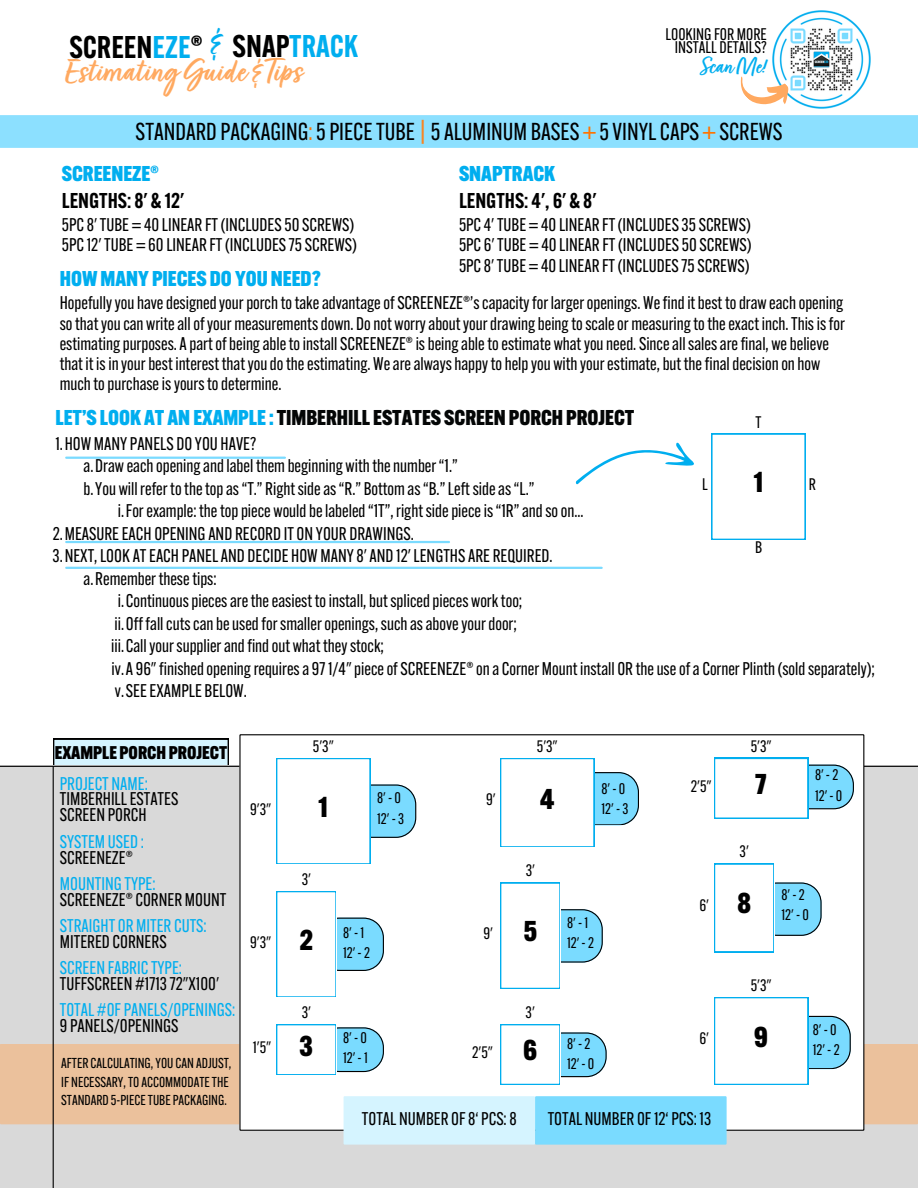
<style>
.page{position:relative;width:918px;height:1188px;background:#fff}
.page>*{position:absolute;margin:0;border:0;box-sizing:border-box;transform-origin:0 0}
.t1{font:700 39.75px "Turbinado";color:#00aeef}
.t2{font:700 36.15px "Turbinado";color:#ffa960}
.t3{font:600 30.75px "Alternate Gothic ATF";color:#000}
.t4{font:600 30.75px "Alternate Gothic ATF";color:#00aeef}
.t5{font:800 28.05px "Alternate Gothic ATF";color:#000}
.t6{font:700 24.75px "Turbinado";color:#00aeef}
.t7{font:24px "Alternate Gothic ATF";color:#000}
.t8{font:800 21px "Alternate Gothic ATF";color:#040606}
.t9{font:800 21px "Alternate Gothic ATF";color:#00aeef}
.t10{font:600 21px "Alternate Gothic ATF";color:#000}
.t11{font:18px/20.2px "Alternate Gothic ATF";color:#000}
.t12{font:18px "Alternate Gothic ATF";color:#00aeef}
.t13{font:800 18px "Alternate Gothic ATF";color:#000}
.t14{font:16.5px/13.5px "Alternate Gothic ATF";color:#000;text-align:center}
.t15{font:16.35px "Alternate Gothic ATF";color:#000}
.t16{font:16.2px "Alternate Gothic ATF";color:#000}
.t17{font:15px "Alternate Gothic ATF";color:#000}
.t18{font:14.1px/18.6px "Alternate Gothic ATF";color:#000}
.s1{color:#000}
.s2{color:#00aeef}
.s3{color:#ff7400}
.s4{color:#f88523}
</style>
<div class="page">
<div style="left:53px;top:739px;width:176px;height:26px;background:#d5f4ff"></div>
<div style="left:0;top:765px;width:918px;height:423px;background:#d9d9d9"></div>
<svg style="left:575px;top:442px;width:119px;height:43px"></svg>
<svg style="left:711px;top:434px;width:95px;height:105px"></svg>
<hr style="left:0;top:766px;width:918px;height:1px;background:#000">
<div style="left:0;top:1044px;width:918px;height:80px;background:#ebc19c"></div>
<hr style="left:53px;top:766px;width:1px;height:422px;background:#000">
<div style="left:239px;top:734px;width:625px;height:397px;background:#fff"></div>
<svg style="left:276px;top:758px;width:140px;height:106px;background:#e0f4fc"></svg>
<svg style="left:276px;top:891px;width:108px;height:106px;background:#dbf2fb"></svg>
<svg style="left:276px;top:1024px;width:108px;height:51px;background:#c1e9f8"></svg>
<svg style="left:500px;top:883px;width:103px;height:105px;background:#ddf3fb"></svg>
<svg style="left:500px;top:1024px;width:107px;height:61px;background:#cbecf9"></svg>
<svg style="left:714px;top:758px;width:140px;height:61px;background:#d2effa"></svg>
<svg style="left:714px;top:864px;width:108px;height:88px;background:#d5f0fa"></svg>
<svg style="left:714px;top:997px;width:137px;height:88px;background:#dcf2fb"></svg>
<svg style="left:500px;top:758px;width:139px;height:89px;background:#dcf3fb"></svg>
<div style="left:344px;top:1096px;width:191px;height:49px;background:#d5f4ff"></div>
<div style="left:535px;top:1096px;width:192px;height:49px;background:#7adbff"></div>
<hr style="left:66px;top:457px;width:219px;height:2px;background:#7adbff">
<hr style="left:66px;top:541px;width:383px;height:2px;background:#7adbff">
<hr style="left:66px;top:567px;width:536px;height:2px;background:#7adbff">
<img style="left:773px;top:10px;width:97px;height:48px">
<svg style="left:0;top:58px;width:918px;height:90px"></svg>
<p class="t1" style="left:210px;top:29px;width:12px">&amp;</p>
<p class="t4" style="left:233px;top:34px;width:127px"><span class="s1">SNAP</span>TRACK</p>
<p class="t3" style="left:69px;top:35px;width:135px">SCREEN<span class="s2">EZE</span>®</p>
<p class="t2" style="left:65px;top:60px;width:239px">EstimatingGuide&amp;Tips</p>
<p class="t14" style="left:665px;top:29px;width:103px">LOOKING FOR MORE<br>INSTALL DETAILS?</p>
<p class="t6" style="left:700px;top:58px;width:68px">ScanMe!</p>
<p class="t7" style="left:136px;top:122px;width:648px">STANDARD PACKAGING<span class="s3">:</span> 5 PIECETUBE<span class="s4">|</span> 5 ALUMINUM BASES <span class="s3">+</span> 5 VINYL CAPS <span class="s3">+</span> SCREWS</p>
<p class="t9" style="left:62px;top:165px;width:98px">SCREENEZE®</p>
<p class="t10" style="left:62px;top:192px;width:124px">LENGTHS: 8' &amp; 12'</p>
<p class="t11" style="left:62px;top:217px;width:294px">5PC 8'TUBE = 40 LINEAR FT(INCLUDES 50 SCREWS)</p>
<p class="t11" style="left:62px;top:237px;width:297px">5PC 12'TUBE = 60 LINEAR FT(INCLUDES 75 SCREWS)</p>
<p class="t9" style="left:459px;top:165px;width:98px">SNAPTRACK</p>
<p class="t10" style="left:459px;top:192px;width:139px">LENGTHS: 4', 6' &amp; 8'</p>
<p class="t11" style="left:459px;top:217px;width:293px">5PC 4'TUBE = 40 LINEAR FT(INCLUDES 35 SCREWS)</p>
<p class="t11" style="left:459px;top:237px;width:294px">5PC 6'TUBE = 40 LINEAR FT(INCLUDES 50 SCREWS)</p>
<p class="t11" style="left:459px;top:257px;width:292px">5PC 8'TUBE = 40 LINEAR FT(INCLUDES 75 SCREWS)</p>
<p class="t9" style="left:60px;top:271px;width:262px">HOW MANY PIECES DO YOU NEED?</p>
<p class="t11" style="left:60px;top:295px;width:787px">Hopefullyyouhavedesignedyourporchtotakeadvantageof SCREENEZE®’scapacityfor largeropenings. Wefinditbest to draw eachopening sothatyoucan writeallofyourmeasurementsdown. Do not worryaboutyourdrawingbeingto scaleormeasuringto theexact inch.Thisisfor estimatingpurposes. A partofbeingabletoinstall SCREENEZE®isbeingableto estimate whatyouneed. Sinceallsalesarefinal, webelieve that it isinyourbest interest thatyoudotheestimating. Wearealwayshappyto helpyou withyourestimate,but thefinaldecisiononhow muchtopurchaseisyourstodetermine.</p>
<p class="t8" style="left:55px;top:409px;width:580px"><span class="s2">LET’S LOOK AT AN EXAMPLE :</span> TIMBERHILL ESTATES SCREEN PORCH PROJECT</p>
<p class="t11" style="left:55px;top:435px;width:202px">1.HOW MANY PANELS DO YOU HAVE?</p>
<h2 class="t11" style="left:84px;top:458px;width:376px">a.Draw eachopeningandlabel thembeginning withthenumber“1.”</h2>
<h2 class="t11" style="left:84px;top:480px;width:452px">b.You will refer tothetopas“T.” Rightsideas“R.” Bottomas“B.”Leftsideas“L.”</h2>
<h1 class="t11" style="left:118px;top:503px;width:467px">i.Forexample: thetoppiece wouldbelabeled“1T”, rightsidepieceis“1R”andso on...</h1>
<p class="t11" style="left:53px;top:525px;width:363px">2.MEASUREEACH OPENING AND RECORD IT ON YOUR DRAWINGS.</p>
<h3 class="t11" style="left:53px;top:548px;width:502px">3.NEXT,LOOK ATEACH PANEL AND DECIDE HOW MANY 8' AND 12'LENGTHS ARE REQUIRED.</h3>
<p class="t11" style="left:84px;top:570px;width:134px">a.Remember thesetips:</p>
<h4 class="t11" style="left:118px;top:593px;width:406px">i.Continuouspiecesaretheeasiest toinstall,butsplicedpieces worktoo;</h4>
<h5 class="t11" style="left:114px;top:615px;width:404px">ii.Off fallcutscanbeusedforsmalleropenings,suchasaboveyourdoor;</h5>
<h5 class="t11" style="left:111px;top:638px;width:274px">iii.Callyoursupplierandfindout what theystock;</h5>
<h5 class="t11" style="left:112px;top:660px;width:765px">iv.A 96"finishedopeningrequiresa 971/4"pieceof SCREENEZE®ona Corner Mount install OR theuseofa Corner Plinth(soldseparately);</h5>
<h5 class="t11" style="left:115px;top:683px;width:133px">v.SEEEXAMPLE BELOW.</h5>
<p class="t15" style="left:755px;top:415px;width:7px">T</p>
<h3 class="t5" style="left:754px;top:471px;width:11px">1</h3>
<h5 class="t15" style="left:702px;top:478px;width:7px">L</h5>
<h5 class="t15" style="left:809px;top:478px;width:9px">R</h5>
<p class="t15" style="left:755px;top:540px;width:9px">B</p>
<p class="t13" style="left:55px;top:745px;width:174px">EXAMPLE PORCH PROJECT</p>
<p class="t16" style="left:313px;top:740px;width:22px">5'3"</p>
<p class="t11" style="left:60px;top:777px;width:120px;line-height:15.8px"><span class="s2">PROJECT NAME:<br></span>TIMBERHILLESTATES<br>SCREEN PORCH</p>
<p class="t12" style="left:60px;top:834px;width:86px">SYSTEM USED :</p>
<p class="t11" style="left:60px;top:849px;width:74px">SCREENEZE®</p>
<p class="t12" style="left:60px;top:877px;width:97px">MOUNTING TYPE:</p>
<p class="t11" style="left:60px;top:891px;width:168px">SCREENEZE® CORNER MOUNT</p>
<p class="t12" style="left:60px;top:919px;width:148px">STRAIGHT OR MITER CUTS:</p>
<p class="t11" style="left:60px;top:933px;width:108px">MITERED CORNERS</p>
<p class="t12" style="left:60px;top:961px;width:124px">SCREEN FABRIC TYPE:</p>
<p class="t11" style="left:60px;top:975px;width:161px">TUFFSCREEN #171372"X100'</p>
<p class="t16" style="left:250px;top:802px;width:23px">9'3"</p>
<p class="t16" style="left:250px;top:936px;width:23px">9'3"</p>
<h3 class="t5" style="left:319px;top:796px;width:11px">1</h3>
<p class="t16" style="left:302px;top:873px;width:11px">3'</p>
<h3 class="t5" style="left:300px;top:929px;width:15px">2</h3>
<p class="t17" style="left:377px;top:792px;width:25px">8'-0</p>
<p class="t17" style="left:377px;top:812px;width:28px">12'-3</p>
<p class="t17" style="left:343px;top:926px;width:23px">8'-1</p>
<p class="t17" style="left:343px;top:947px;width:28px">12'-2</p>
<p class="t16" style="left:486px;top:793px;width:11px">9'</p>
<p class="t16" style="left:483px;top:927px;width:11px">9'</p>
<p class="t16" style="left:537px;top:740px;width:22px">5'3"</p>
<h3 class="t5" style="left:540px;top:788px;width:16px">4</h3>
<p class="t16" style="left:526px;top:864px;width:11px">3'</p>
<h3 class="t5" style="left:524px;top:920px;width:15px">5</h3>
<p class="t12" style="left:60px;top:1003px;width:177px">TOTAL #OF PANELS/OPENINGS:</p>
<p class="t11" style="left:60px;top:1018px;width:120px">9 PANELS/OPENINGS</p>
<p class="t18" style="left:61px;top:1055px;width:172px">AFTER CALCULATING,YOU CAN ADJUST,<br>IF NECESSARY,TO ACCOMMODATETHE<br>STANDARD 5-PIECETUBE PACKAGING.</p>
<p class="t16" style="left:253px;top:1041px;width:20px">1'5"</p>
<p class="t16" style="left:302px;top:1006px;width:11px">3'</p>
<p class="t16" style="left:526px;top:1006px;width:11px">3'</p>
<h3 class="t5" style="left:300px;top:1035px;width:15px">3</h3>
<p class="t17" style="left:343px;top:1031px;width:25px">8'-0</p>
<p class="t17" style="left:343px;top:1052px;width:26px">12'-1</p>
<p class="t16" style="left:472px;top:1046px;width:22px">2'5"</p>
<h3 class="t5" style="left:523px;top:1039px;width:15px">6</h3>
<p class="t17" style="left:602px;top:782px;width:25px">8'-0</p>
<p class="t17" style="left:602px;top:803px;width:28px">12'-3</p>
<p class="t17" style="left:567px;top:917px;width:23px">8'-1</p>
<p class="t17" style="left:567px;top:937px;width:28px">12'-2</p>
<p class="t17" style="left:567px;top:1037px;width:25px">8'-2</p>
<p class="t17" style="left:567px;top:1058px;width:29px">12'-0</p>
<p class="t16" style="left:691px;top:780px;width:22px">2'5"</p>
<p class="t16" style="left:699px;top:899px;width:11px">6'</p>
<p class="t16" style="left:699px;top:1032px;width:11px">6'</p>
<p class="t11" style="left:362px;top:1110px;width:156px">TOTAL NUMBER OF 8‘ PCS: 8</p>
<p class="t11" style="left:548px;top:1110px;width:165px">TOTAL NUMBER OF12‘ PCS: 13</p>
<p class="t16" style="left:751px;top:740px;width:22px">5'3"</p>
<h3 class="t5" style="left:756px;top:773px;width:13px">7</h3>
<p class="t17" style="left:815px;top:769px;width:25px">8'-2</p>
<h6 class="t17" style="left:815px;top:789px;width:29px">12'-0</h6>
<p class="t16" style="left:740px;top:845px;width:11px">3'</p>
<h3 class="t5" style="left:737px;top:892px;width:15px">8</h3>
<p class="t17" style="left:782px;top:889px;width:25px">8'-2</p>
<p class="t17" style="left:782px;top:909px;width:29px">12'-0</p>
<p class="t16" style="left:751px;top:979px;width:22px">5'3"</p>
<h3 class="t5" style="left:754px;top:1026px;width:15px">9</h3>
<p class="t17" style="left:813px;top:1023px;width:25px">8'-0</p>
<p class="t17" style="left:813px;top:1044px;width:28px">12'-2</p>
</div>
